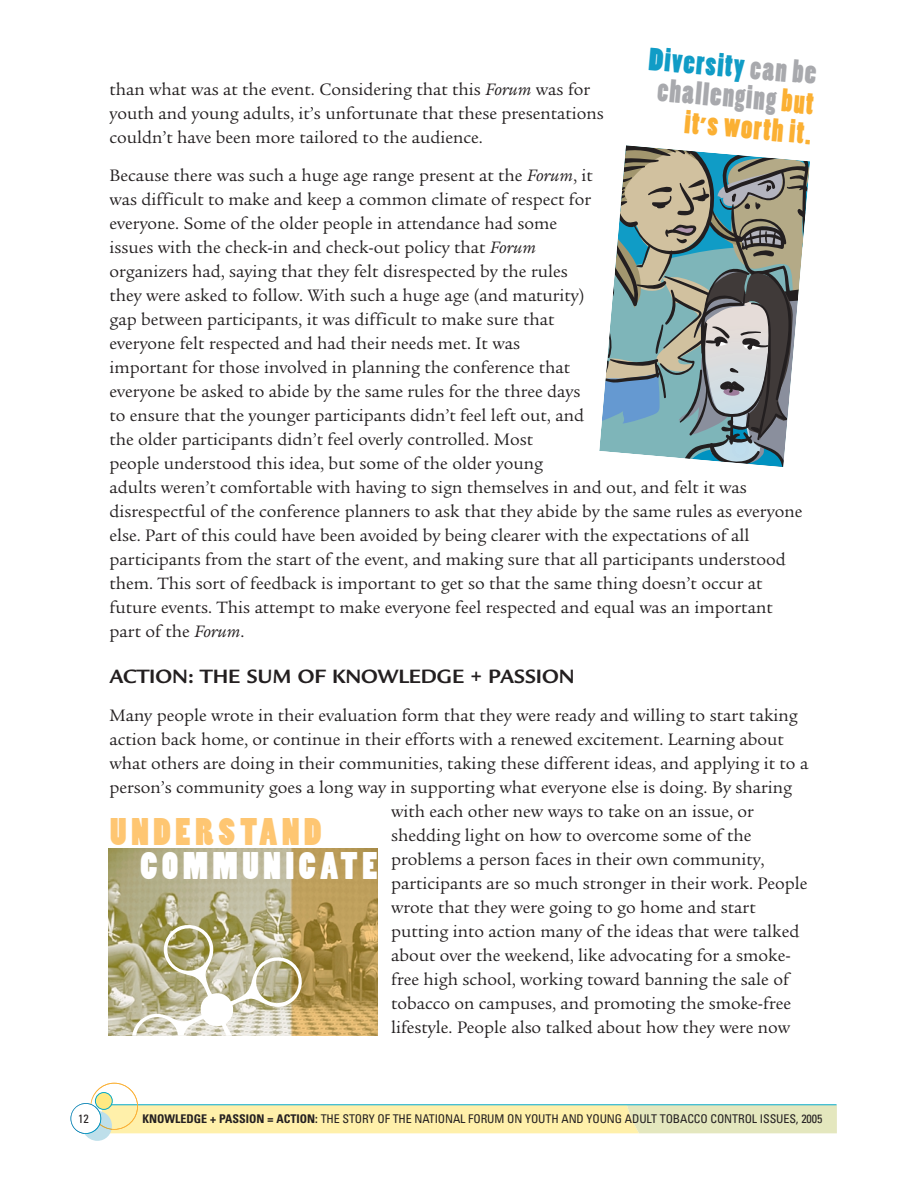
<style>
.page{position:relative;width:918px;height:1188px;background:#fff}
.page>*{position:absolute;margin:0;border:0;box-sizing:border-box;transform-origin:0 0}
.t1{font:36px "Poplar";letter-spacing:.135em;color:#fff}
.t2{font:36px "Poplar";letter-spacing:.135em;color:#fec672}
.t3{font:30px/30px "Poplar";color:#a8a9ad;text-align:right}
.t4{font:700 21px "Legacy Sans";color:#231f20}
.t5{font:18px/24px "Legacy Serif";color:#231f20}
.t6{font:condensed 12px "Univers";letter-spacing:-.01em;color:#231f20}
.s1{color:#109cc6}
.s2{color:#fbb033}
.s3{font-style:italic}
.s4{font-weight:700}
</style>
<div class="page">
<svg style="left:71px;top:1083px;width:766px;height:58px"></svg>
<img style="left:108px;top:848px;width:270px;height:188px">
<svg style="left:129px;top:918px;width:180px;height:118px;background:#c2bb97"></svg>
<svg style="left:599px;top:145px;width:211px;height:322px"></svg>
<h2 class="t3" style="left:650px;top:46px;width:169px;rotate:5deg"><span class="s1">Diversity</span> can be challenging <span class="s2">but it s worth it.</span></h2>
<p class="t5" style="left:109px;top:79px;width:496px">than what was at the event. Considering that this <span class="s3">Forum</span> was for youth and young adults, it’s unfortunate that these presentations couldn’t have been more tailored to the audience.</p>
<p class="t5" style="left:109px;top:165px;width:694px">Because there was such a huge age range present at the <span class="s3">Forum</span>, it<br>was difficult to make and keep a common climate of respect for<br>everyone. Some of the older people in attendance had some<br>issues with the check-in and check-out policy that <span class="s3">Forum<br></span>organizers had, saying that they felt disrespected by the rules<br>they were asked to follow. With such a huge age (and maturity)<br>gap between participants, it was difficult to make sure that<br>everyone felt respected and had their needs met. It was<br>important for those involved in planning the conference that<br>everyone be asked to abide by the same rules for the three days<br>to ensure that the younger participants didn’t feel left out, and<br>the older participants didn’t feel overly controlled. Most<br>people understood this idea, but some of the older young<br>adults weren’t comfortable with having to sign themselves in and out, and felt it was disrespectful of the conference planners to ask that they abide by the same rules as everyone else. Part of this could have been avoided by being clearer with the expectations of all participants from the start of the event, and making sure that all participants understood them. This sort of feedback is important to get so that the same thing doesn’t occur at future events. This attempt to make everyone feel respected and equal was an important part of the <span class="s3">Forum</span>.</p>
<p class="t4" style="left:110px;top:669px;width:467px">ACTION: THE SUM OF KNOWLEDGE + PASSION</p>
<p class="t5" style="left:110px;top:705px;width:690px">Many people wrote in their evaluation form that they were ready and willing to start taking</p>
<p class="t5" style="left:110px;top:729px;width:676px">action back home, or continue in their efforts with a renewed excitement. Learning about</p>
<p class="t5" style="left:110px;top:753px;width:700px">what others are doing in their communities, taking these different ideas, and applying it to a</p>
<p class="t5" style="left:110px;top:777px;width:684px">person’s community goes a long way in supporting what everyone else is doing. By sharing</p>
<p class="t5" style="left:391px;top:801px;width:364px">with each other new ways to take on an issue, or</p>
<p class="t5" style="left:391px;top:825px;width:362px">shedding light on how to overcome some of the</p>
<p class="t5" style="left:391px;top:849px;width:375px">problems a person faces in their own community,</p>
<p class="t5" style="left:391px;top:873px;width:418px">participants are so much stronger in their work. People</p>
<p class="t5" style="left:391px;top:897px;width:366px">wrote that they were going to go home and start</p>
<p class="t5" style="left:391px;top:921px;width:410px">putting into action many of the ideas that were talked</p>
<p class="t5" style="left:391px;top:945px;width:401px">about over the weekend, like advocating for a smoke-</p>
<p class="t5" style="left:391px;top:969px;width:399px">free high school, working toward banning the sale of</p>
<p class="t5" style="left:391px;top:993px;width:402px">tobacco on campuses, and promoting the smoke-free</p>
<p class="t5" style="left:391px;top:1017px;width:401px">lifestyle. People also talked about how they were now</p>
<h1 class="t2" style="left:110px;top:817px;width:213px">UNDERSTAND</h1>
<h1 class="t1" style="left:140px;top:852px;width:239px">COMMUNICATE</h1>
<p class="t6" style="left:78px;top:1114px;width:12px">12</p>
<p class="t6" style="left:143px;top:1114px;width:681px"><span class="s4">KNOWLEDGE + PASSION = ACTION:</span> THE STORY OF THE NATIONAL FORUM ON YOUTH AND YOUNG ADULT TOBACCO CONTROL ISSUES, 2005</p>
</div>
